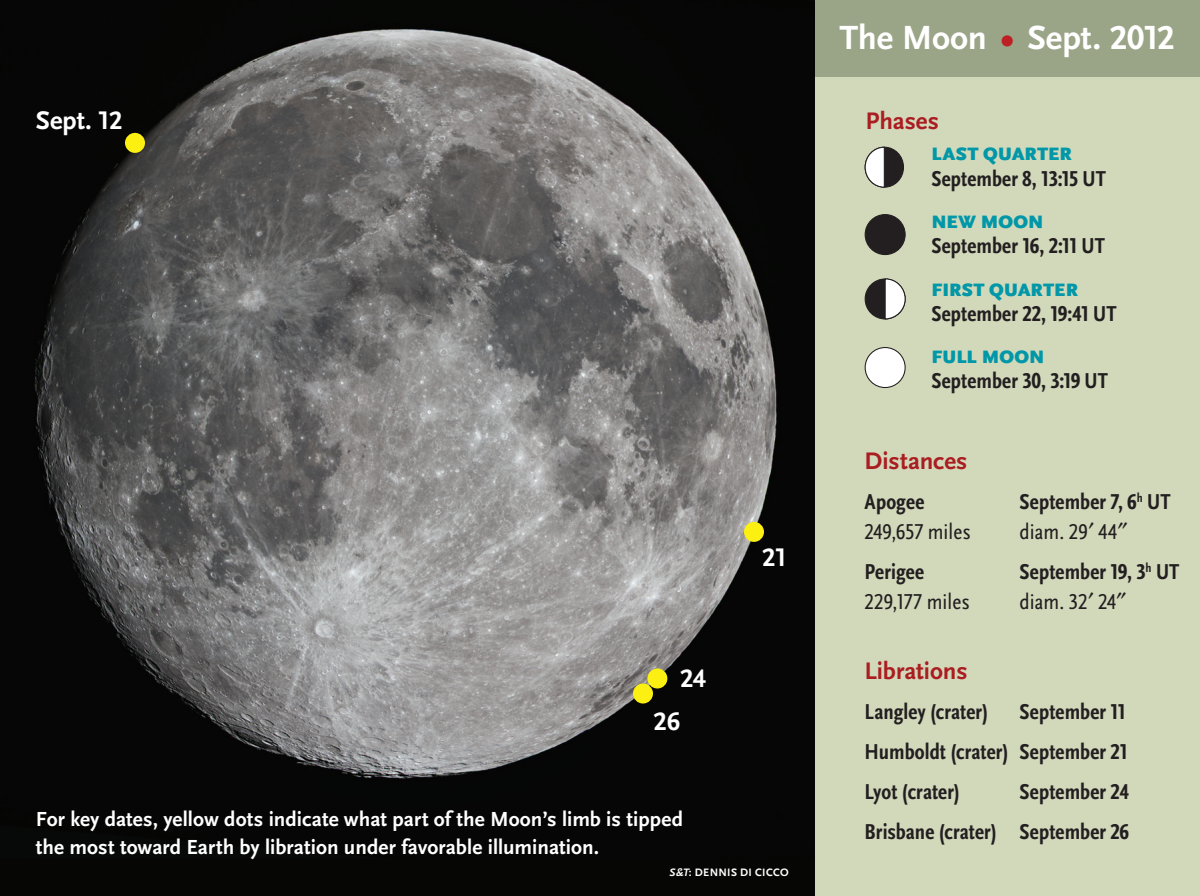
<style>
.page{position:relative;width:1200px;height:896px;background:#fff}
.page>*{position:absolute;margin:0;border:0;box-sizing:border-box;transform-origin:0 0}
.Table_Hed_Center{font:700 35px "Scala Sans OT";letter-spacing:-.01em;color:#fff}
.Label_white{font:700 26.75px "Scala Sans OT";color:#fff}
.ETM_Table_Hed{font:700 25px "Scala Sans OT";color:#aa1d21}
.ETM_Moon_info_text{font:700 condensed 22.5px "Scala Sans OT";letter-spacing:.005em;color:#231f20}
.ETM_Moon_info_text-2{font:condensed 22.5px "Scala Sans OT";color:#231f20}
.Caption_white{font:700 21.25px/27.5px "Scala Sans OT";letter-spacing:.005em;color:#fff}
.ETM_Moon_info_text-3{font:900 18.75px "Scala Sans OT";letter-spacing:.005em;color:#0097a8}
.Credit_left{font:700 11.25px "Scala Sans OT";letter-spacing:.03em;color:#fff}
.s1{font-style:italic}
.s2{color:#bd1f24}
</style>
<div class="page">
<div style="left:814px;top:69px;width:386px;height:827px;background:#d2d9bb"></div>
<div style="left:814px;top:0;width:386px;height:77px;background:#9aa487"></div>
<img style="left:0;top:0;width:814px;height:896px">
<div style="left:865px;top:214px;width:40px;height:40px;background:#231f20;border-radius:50%"></div>
<div style="left:865px;top:214px;width:41px;height:41px;border:1px solid #231f20;border-radius:50%"></div>
<div style="left:865px;top:147px;width:39px;height:40px;background:#231f20;border-radius:50%"></div>
<div style="left:865px;top:147px;width:39px;height:41px;border:1px solid #231f20;border-radius:50%"></div>
<svg style="left:864px;top:146px;width:21px;height:42px"></svg>
<div style="left:865px;top:347px;width:40px;height:40px;background:#fff;border-radius:50%"></div>
<div style="left:865px;top:347px;width:41px;height:41px;border:1px solid #231f20;border-radius:50%"></div>
<div style="left:865px;top:279px;width:40px;height:40px;background:#231f20;border-radius:50%"></div>
<div style="left:865px;top:278px;width:41px;height:41px;border:1px solid #231f20;border-radius:50%"></div>
<svg style="left:884px;top:278px;width:22px;height:42px"></svg>
<div style="left:744px;top:522px;width:20px;height:20px;background:#fcf012;border-radius:50%"></div>
<div style="left:633px;top:683px;width:20px;height:20px;background:#fcf012;border-radius:50%"></div>
<div style="left:647px;top:668px;width:20px;height:20px;background:#fcf012;border-radius:50%"></div>
<div style="left:125px;top:133px;width:20px;height:20px;background:#fcf012;border-radius:50%"></div>
<p class="Label_white" style="left:36px;top:105px;width:88px">Sept. 12</p>
<p class="Label_white" style="left:680px;top:663px;width:27px">24</p>
<p class="Label_white" style="left:653px;top:706px;width:28px">26</p>
<p class="Caption_white" style="left:36px;top:805px;width:649px">For key dates, yellow dots indicate what part of the Moon’s limb is tipped the most toward Earth by libration under favorable illumination.</p>
<p class="Label_white" style="left:762px;top:542px;width:26px">21</p>
<p class="Credit_left" style="left:670px;top:866px;width:121px"><span class="s1">S&amp;T</span>: DENNIS DI CICCO</p>
<p class="Table_Hed_Center" style="left:840px;top:18px;width:336px">The Moon <span class="s2">•</span> Sept. 2012</p>
<p class="ETM_Table_Hed" style="left:866px;top:106px;width:75px">Phases</p>
<p class="ETM_Moon_info_text-3" style="left:932px;top:144px;width:142px">LAST QUARTER</p>
<p class="ETM_Moon_info_text" style="left:932px;top:166px;width:176px">September 8, 13:15 UT</p>
<p class="ETM_Moon_info_text-3" style="left:932px;top:211px;width:113px">NEW MOON</p>
<p class="ETM_Moon_info_text" style="left:932px;top:233px;width:175px">September 16, 2:11 UT</p>
<p class="ETM_Moon_info_text-3" style="left:932px;top:279px;width:148px">FIRST QUARTER</p>
<p class="ETM_Moon_info_text" style="left:932px;top:301px;width:187px">September 22, 19:41 UT</p>
<p class="ETM_Moon_info_text-3" style="left:932px;top:346px;width:114px">FULL MOON</p>
<p class="ETM_Moon_info_text" style="left:932px;top:368px;width:178px">September 30, 3:19 UT</p>
<p class="ETM_Table_Hed" style="left:865px;top:447px;width:104px">Distances</p>
<p class="ETM_Moon_info_text" style="left:865px;top:490px;width:61px">Apogee</p>
<p class="ETM_Moon_info_text" style="left:1020px;top:490px;width:153px">September 7, 6<sup>h</sup> UT</p>
<p class="ETM_Moon_info_text-2" style="left:865px;top:519px;width:108px">249,657 miles</p>
<p class="ETM_Moon_info_text-2" style="left:1020px;top:519px;width:99px">diam. 29 44</p>
<p class="ETM_Moon_info_text" style="left:865px;top:560px;width:61px">Perigee</p>
<p class="ETM_Moon_info_text" style="left:1020px;top:560px;width:161px">September 19, 3<sup>h</sup> UT</p>
<p class="ETM_Moon_info_text-2" style="left:865px;top:589px;width:107px">229,177 miles</p>
<p class="ETM_Moon_info_text-2" style="left:1020px;top:589px;width:98px">diam. 32 24</p>
<p class="ETM_Table_Hed" style="left:865px;top:657px;width:104px">Librations</p>
<p class="ETM_Moon_info_text" style="left:865px;top:699px;width:125px">Langley (crater)</p>
<p class="ETM_Moon_info_text" style="left:1020px;top:699px;width:107px">September 11</p>
<p class="ETM_Moon_info_text" style="left:865px;top:739px;width:264px">Humboldt (crater) September 21</p>
<p class="ETM_Moon_info_text" style="left:865px;top:779px;width:97px">Lyot (crater)</p>
<p class="ETM_Moon_info_text" style="left:1020px;top:779px;width:111px">September 24</p>
<p class="ETM_Moon_info_text" style="left:865px;top:819px;width:266px">Brisbane (crater) September 26</p>
</div>
